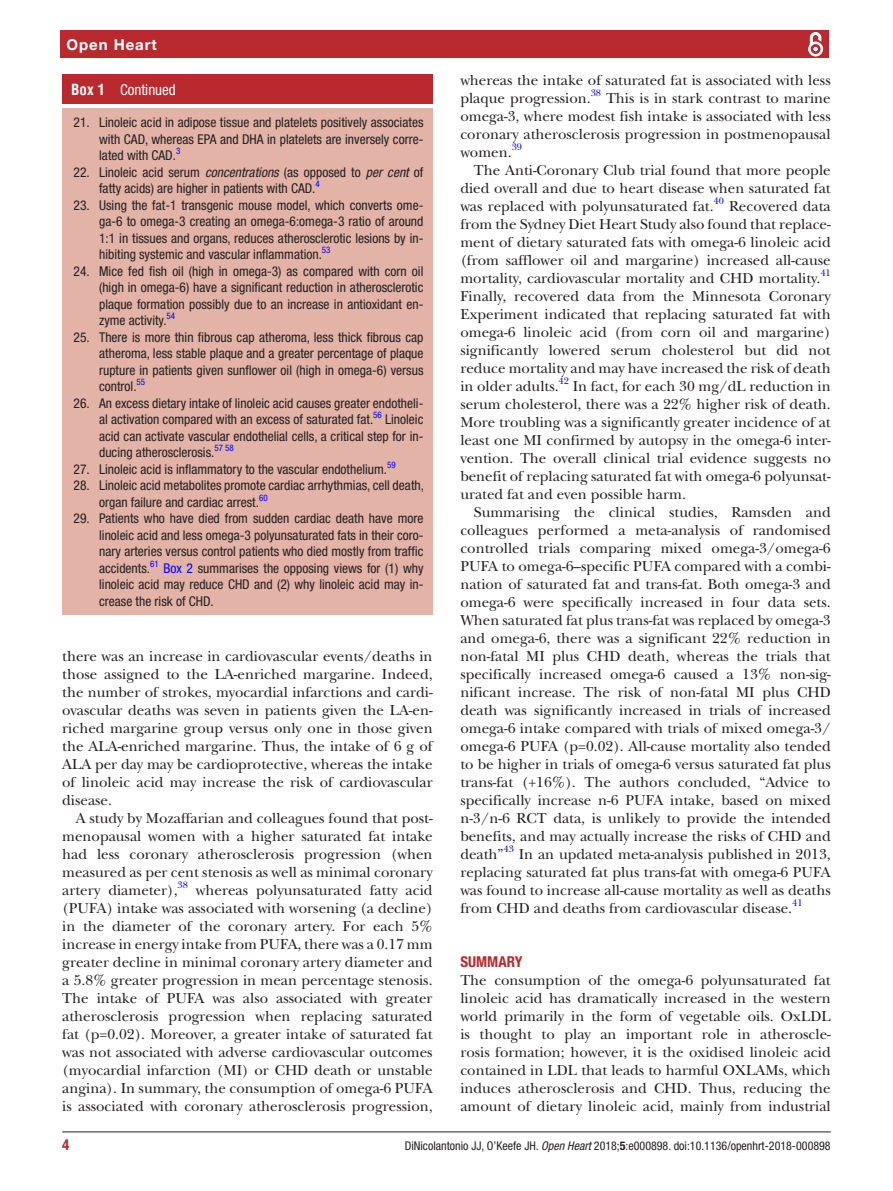
<style>
.page{position:relative;width:893px;height:1191px;background:#fff}
.page>*{position:absolute;margin:0;border:0;box-sizing:border-box;transform-origin:0 0}
.t1{font:15px/18px "New Baskerville";color:#231f20;text-align:justify}
.t2{font:condensed 15px "Helvetica Neue LT Std";color:#fff}
.t3{font:700 15px "Helvetica Neue LT Std";letter-spacing:.065em;color:#fff}
.t4{font:700 condensed 15px "Helvetica Neue LT Std";color:#b9292e}
.t5{font:condensed 13.5px/16.5px "Helvetica Neue LT Std";color:#231f20;text-align:justify}
.t6{font:condensed 12px "Helvetica Neue LT Std";color:#231f20}
.t7{font:9.9px "New Baskerville";color:#00f}
.t8{font:condensed 9px "Helvetica Neue LT Std";color:#00f}
.s1{font-family:"Helvetica";font-weight:700}
.s2{font-style:italic}
.s3{color:#00f}
.s4{font-weight:700}
</style>
<div class="page">
<div style="left:61px;top:31px;width:768px;height:27px;background:#b9292e"></div>
<hr style="left:62px;top:1131px;width:769px;height:1px;background:#231f20">
<svg style="left:808px;top:32px;width:15px;height:25px"></svg>
<div style="left:812px;top:45px;width:7px;height:8px;border:1px solid #b9292e;border-radius:50%"></div>
<div style="left:62px;top:74px;width:370px;height:30px;background:#b9292e"></div>
<div style="left:62px;top:108px;width:370px;height:506px;background:#e2b3a6"></div>
<p class="t3" style="left:66px;top:35px;width:92px">Open Heart</p>
<p class="t2" style="left:71px;top:81px;width:106px"><span class="s1">Box 1</span> Continued</p>
<p class="t5" style="left:99px;top:114px;width:326px;text-indent:-26px">21. Linoleic acid in adipose tissue and platelets positively associates with CAD, whereas EPA and DHA in platelets are inversely corre&shy;lated with CAD.<sup>3</sup></p>
<p class="t5" style="left:99px;top:163px;width:326px;text-indent:-26px">22. Linoleic acid serum <span class="s2">concentrations</span> (as opposed to <span class="s2">per cent</span> of fatty acids) are higher in patients with CAD.<sup>4</sup></p>
<p class="t5" style="left:99px;top:196px;width:326px;text-indent:-26px">23. Using the fat-1 transgenic mouse model, which converts ome&shy;ga-6 to omega-3 creating an omega-6:omega-3 ratio of around 1:1 in tissues and organs, reduces atherosclerotic lesions by in&shy;hibiting systemic and vascular inflammation.<sup>53</sup></p>
<p class="t5" style="left:99px;top:262px;width:326px;text-indent:-26px">24. Mice fed fish oil (high in omega-3) as compared with corn oil (high in omega-6) have a significant reduction in atherosclerotic plaque formation possibly due to an increase in antioxidant en&shy;zyme activity.<sup>54</sup></p>
<p class="t5" style="left:99px;top:328px;width:326px;text-indent:-26px">25. There is more thin fibrous cap atheroma, less thick fibrous cap atheroma, less stable plaque and a greater percentage of plaque rupture in patients given sunflower oil (high in omega-6) versus control.<sup>55</sup></p>
<p class="t5" style="left:99px;top:394px;width:326px;text-indent:-25px">26. An excess dietary intake of linoleic acid causes greater endotheli&shy;al activation compared with an excess of saturated fat.<sup>56</sup> Linoleic acid can activate vascular endothelial cells, a critical step for in&shy;ducing atherosclerosis.<sup>57</sup> <sup>58</sup></p>
<p class="t5" style="left:74px;top:460px;width:315px">27. Linoleic acid is inflammatory to the vascular endothelium.</p>
<p class="t8" style="left:387px;top:459px;width:10px">59</p>
<p class="t5" style="left:99px;top:477px;width:326px;text-indent:-26px">28. Linoleic acid metabolites promote cardiac arrhythmias, cell death, organ failure and cardiac arrest.<sup>60</sup></p>
<p class="t5" style="left:99px;top:510px;width:326px;text-indent:-26px">29. Patients who have died from sudden cardiac death have more linoleic acid and less omega-3 polyunsaturated fats in their coro&shy;nary arteries versus control patients who died mostly from traffic accidents.<sup>61</sup> <span class="s3">Box 2</span> summarises the opposing views for (1) why linoleic acid may reduce CHD and (2) why linoleic acid may in&shy;crease the risk of CHD.</p>
<p class="t1" style="left:62px;top:647px;width:372px">there was an increase in cardiovascular events/deaths in those assigned to the LA-enriched margarine. Indeed, the number of strokes, myocardial infarctions and cardi&shy;ovascular deaths was seven in patients given the LA-en&shy;riched margarine group versus only one in those given the ALA-enriched margarine. Thus, the intake of 6 g of ALA per day may be cardioprotective, whereas the intake of linoleic acid may increase the risk of cardiovascular disease.</p>
<p class="t1" style="left:62px;top:809px;width:372px;text-indent:14px">A study by Mozaffarian and colleagues found that post&shy;menopausal women with a higher saturated fat intake had less coronary atherosclerosis progression (when measured as per cent stenosis as well as minimal coronary artery diameter),</p>
<p class="t7" style="left:178px;top:879px;width:12px">38</p>
<p class="t1" style="left:62px;top:881px;width:372px;text-indent:134px">whereas polyunsaturated fatty acid (PUFA) intake was associated with worsening (a decline) in the diameter of the coronary artery. For each 5% increase in energy intake from PUFA, there was a 0.17 mm greater decline in minimal coronary artery diameter and a 5.8% greater progression in mean percentage stenosis.<br>The intake of PUFA was also associated with greater atherosclerosis progression when replacing saturated fat (p=0.02). Moreover, a greater intake of saturated fat was not associated with adverse cardiovascular outcomes (myocardial infarction (MI) or CHD death or unstable angina). In summary, the consumption of omega-6 PUFA is associated with coronary atherosclerosis progression,</p>
<p class="t1" style="left:460px;top:71px;width:372px">whereas the intake of saturated fat is associated with less plaque progression.</p>
<p class="t7" style="left:591px;top:87px;width:12px">38</p>
<p class="t1" style="left:460px;top:89px;width:372px;text-indent:146px">This is in stark contrast to marine omega-3, where modest fish intake is associated with less coronary atherosclerosis progression in postmenopausal women.</p>
<p class="t7" style="left:512px;top:141px;width:12px">39</p>
<p class="t1" style="left:460px;top:161px;width:372px;text-indent:14px">The Anti-Coronary Club trial found that more people died overall and due to heart disease when saturated fat was replaced with polyunsaturated fat.</p>
<p class="t7" style="left:714px;top:195px;width:12px">40</p>
<p class="t1" style="left:460px;top:197px;width:372px;text-indent:269px">Recovered data from the Sydney Diet Heart Study also found that replace&shy;ment of dietary saturated fats with omega-6 linoleic acid (from safflower oil and margarine) increased all-cause mortality, cardiovascular mortality and CHD mortality.</p>
<p class="t7" style="left:820px;top:267px;width:12px">41</p>
<p class="t1" style="left:460px;top:287px;width:372px">Finally, recovered data from the Minnesota Coronary Experiment indicated that replacing saturated fat with omega-6 linoleic acid (from corn oil and margarine) significantly lowered serum cholesterol but did not reduce mortality and may have increased the risk of death in older adults.</p>
<p class="t7" style="left:559px;top:375px;width:12px">42</p>
<p class="t1" style="left:460px;top:377px;width:372px;text-indent:112px">In fact, for each 30 mg/dL reduction in serum cholesterol, there was a 22% higher risk of death.<br>More troubling was a significantly greater incidence of at least one MI confirmed by autopsy in the omega-6 inter&shy;vention. The overall clinical trial evidence suggests no benefit of replacing saturated fat with omega-6 polyunsat&shy;urated fat and even possible harm.</p>
<p class="t1" style="left:460px;top:503px;width:372px;text-indent:14px">Summarising the clinical studies, Ramsden and colleagues performed a meta-analysis of randomised controlled trials comparing mixed omega-3/omega-6<br>PUFA to omega-6–specific PUFA compared with a combi&shy;nation of saturated fat and trans-fat. Both omega-3 and omega-6 were specifically increased in four data sets.<br>When saturated fat plus trans-fat was replaced by omega-3 and omega-6, there was a significant 22% reduction in non-fatal MI plus CHD death, whereas the trials that specifically increased omega-6 caused a 13% non-sig&shy;nificant increase. The risk of non-fatal MI plus CHD death was significantly increased in trials of increased omega-6 intake compared with trials of mixed omega-3/ omega-6 PUFA (p=0.02). All-cause mortality also tended to be higher in trials of omega-6 versus saturated fat plus trans-fat (+16%). The authors concluded, “Advice to specifically increase n-6 PUFA intake, based on mixed n-3/n-6 RCT data, is unlikely to provide the intended benefits, and may actually increase the risks of CHD and death”</p>
<p class="t7" style="left:504px;top:843px;width:12px">43</p>
<p class="t1" style="left:460px;top:845px;width:372px;text-indent:58px">In an updated meta-analysis published in 2013, replacing saturated fat plus trans-fat with omega-6 PUFA was found to increase all-cause mortality as well as deaths from CHD and deaths from cardiovascular disease.</p>
<p class="t7" style="left:792px;top:897px;width:12px">41</p>
<p class="t4" style="left:460px;top:952px;width:64px">SUMMARY</p>
<p class="t1" style="left:460px;top:971px;width:372px">The consumption of the omega-6 polyunsaturated fat linoleic acid has dramatically increased in the western world primarily in the form of vegetable oils. OxLDL is thought to play an important role in atheroscle&shy;rosis formation; however, it is the oxidised linoleic acid contained in LDL that leads to harmful OXLAMs, which induces atherosclerosis and CHD. Thus, reducing the amount of dietary linoleic acid, mainly from industrial</p>
<p class="t4" style="left:62px;top:1135px;width:9px">4</p>
<p class="t6" style="left:405px;top:1139px;width:428px">DiNicolantonio JJ, O’Keefe JH<span class="s2">. Open Heart</span> 2018;<span class="s4">5</span>:e000898. doi:10.1136/openhrt-2018-000898</p>
</div>
